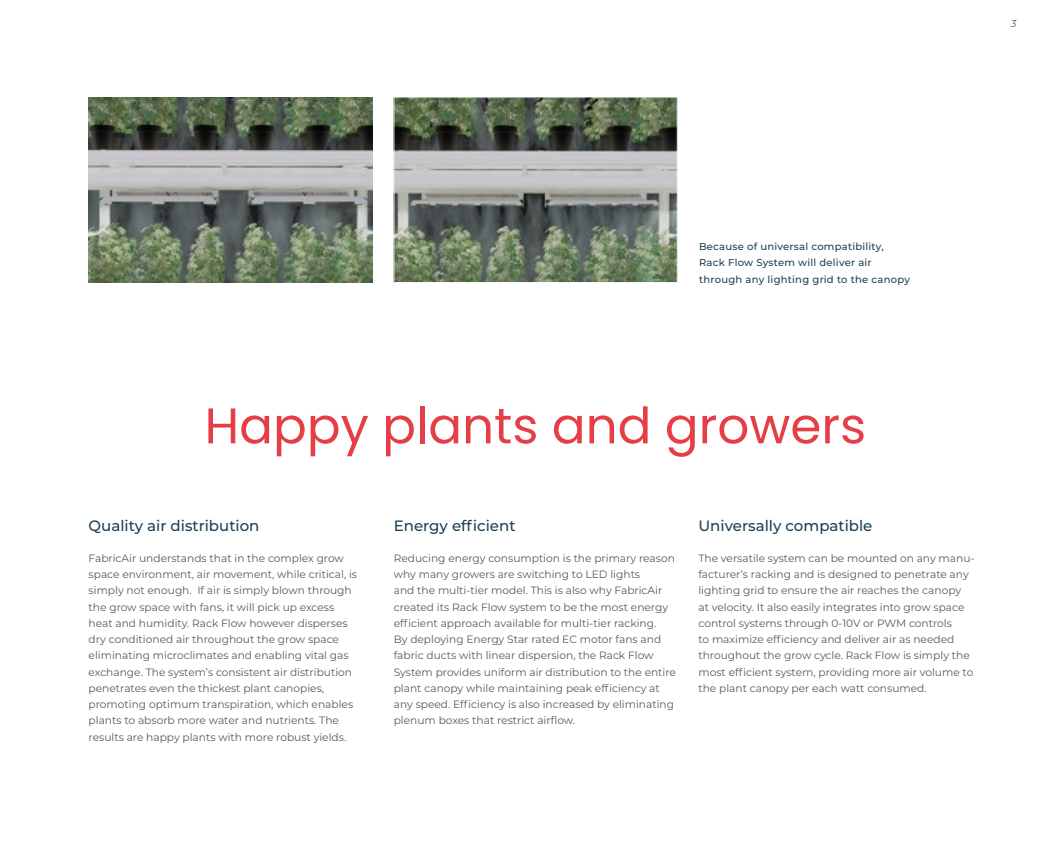
<style>
.page{position:relative;width:1053px;height:851px;background:#fff}
.page>*{position:absolute;margin:0;border:0;box-sizing:border-box;transform-origin:0 0}
.t1{font:50px "Poppins";color:#e63e47}
.t2{font:500 15px "Montserrat";color:#1d4154}
.t3{font:10.62px/16.2px "Montserrat";color:#58595b}
.t4{font:500 10px/16.2px "Montserrat";letter-spacing:.025em;color:#1d4154}
.t5{font:italic 10px "Montserrat";color:#58595b}
</style>
<div class="page">
<img style="left:396px;top:99px;width:279px;height:181px">
<img style="left:89px;top:97px;width:283px;height:185px">
<p class="t5" style="left:1010px;top:17px;width:7px">3</p>
<p class="t4" style="left:699px;top:238px;width:212px">Because of universal compatibility,<br>Rack Flow System will deliver air through any lighting grid to the canopy</p>
<h1 class="t1" style="left:204px;top:397px;width:663px">Happy plants and growers</h1>
<h2 class="t2" style="left:89px;top:515px;width:172px">Quality air distribution</h2>
<p class="t3" style="left:89px;top:549px;width:270px">FabricAir understands that in the complex grow space environment, air movement, while critical, is simply not enough. If air is simply blown through the grow space with fans, it will pick up excess heat and humidity. Rack Flow however disperses dry conditioned air throughout the grow space eliminating microclimates and enabling vital gas exchange. The system’s consistent air distribution penetrates even the thickest plant canopies, promoting optimum transpiration, which enables plants to absorb more water and nutrients. The results are happy plants with more robust yields.</p>
<h2 class="t2" style="left:394px;top:515px;width:123px">Energy efficient</h2>
<p class="t3" style="left:394px;top:549px;width:284px">Reducing energy consumption is the primary reason why many growers are switching to LED lights<br>and the multi-tier model. This is also why FabricAir created its Rack Flow system to be the most energy efficient approach available for multi-tier racking.<br>By deploying Energy Star rated EC motor fans and fabric ducts with linear dispersion, the Rack Flow System provides uniform air distribution to the entire plant canopy while maintaining peak efficiency at any speed. Efficiency is also increased by eliminating plenum boxes that restrict airflow.</p>
<h2 class="t2" style="left:698px;top:515px;width:175px">Universally compatible</h2>
<p class="t3" style="left:698px;top:549px;width:277px">The versatile system can be mounted on any manu&shy;facturer’s racking and is designed to penetrate any lighting grid to ensure the air reaches the canopy<br>at velocity. It also easily integrates into grow space control systems through 0-10V or PWM controls<br>to maximize efficiency and deliver air as needed throughout the grow cycle. Rack Flow is simply the most efficient system, providing more air volume to the plant canopy per each watt consumed.</p>
</div>
